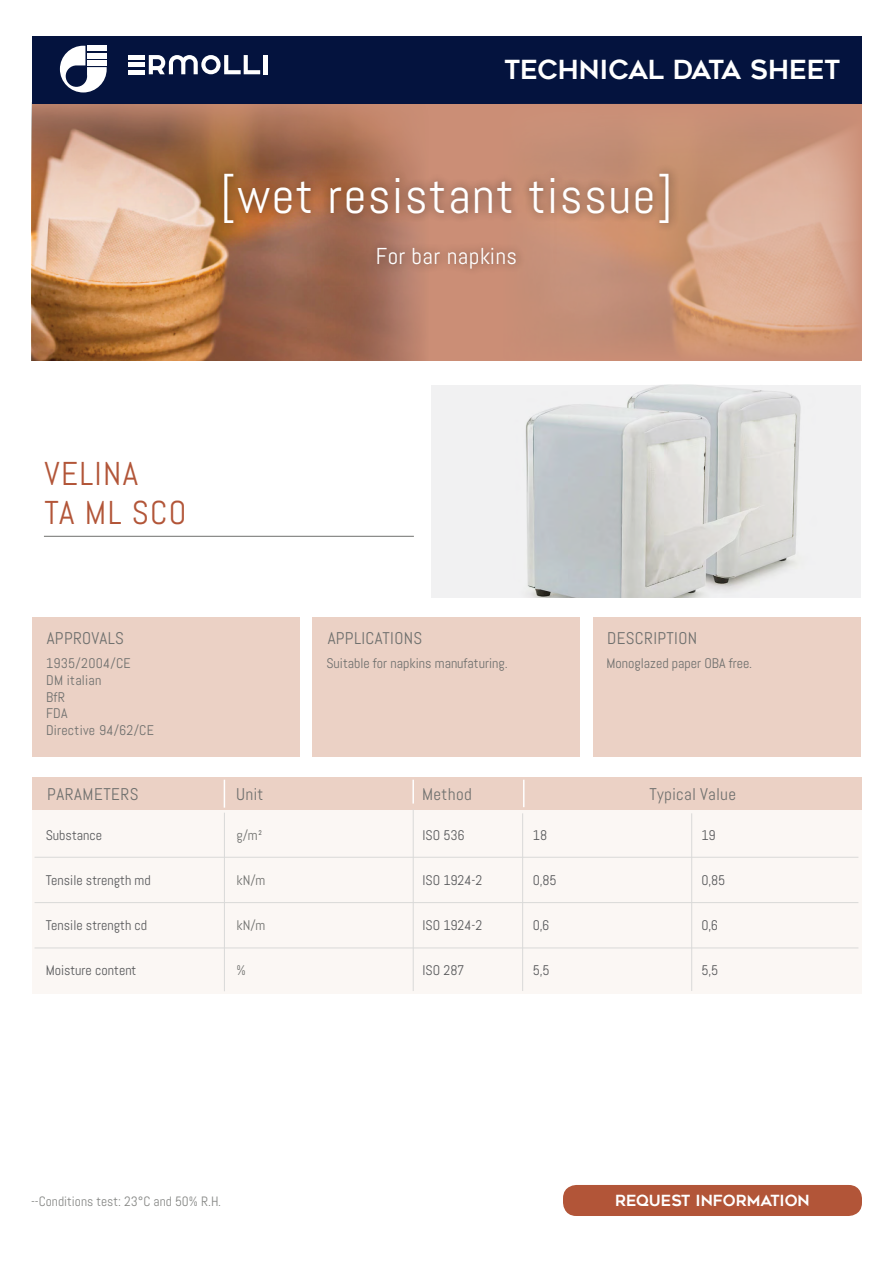
<style>
.page{position:relative;width:893px;height:1263px;background:#fff}
.page>*{position:absolute;margin:0;border:0;box-sizing:border-box;transform-origin:0 0}
.t1{font:49.95px "Abel";letter-spacing:.03em;color:#fff}
.t2{font:33px/39.6px "Abel Pro";letter-spacing:.04em;color:#b25538}
.t3{font:26.1px "Geometos";color:#fff}
.t4{font:22.95px "Abel Pro";letter-spacing:.02em;color:#fff}
.t5{font:16.95px "Abel Pro";letter-spacing:.02em;color:#6f706e}
.t6{font:15.3px "Geometos";color:#fff}
.t7{font:13.95px "Abel";color:#58595b}
.t8{font:13.95px "Abel";color:#6f706e}
.t9{font:13.95px/16.6px "Abel";letter-spacing:.02em;color:#6f706e}
.t10{font:13.5px "Abel";color:#868785}
</style>
<div class="page">
<svg style="left:32px;top:104px;width:829px;height:257px;background:#b98465"></svg>
<div style="left:32px;top:36px;width:829px;height:68px;background:#04133e"></div>
<svg style="left:60px;top:46px;width:47px;height:46px"></svg>
<svg style="left:149px;top:55px;width:111px;height:19px"></svg>
<hr style="left:264px;top:55px;width:4px;height:19px;background:#fff">
<hr style="left:128px;top:55px;width:16px;height:4px;background:#fff">
<hr style="left:128px;top:70px;width:16px;height:4px;background:#fff">
<hr style="left:128px;top:63px;width:16px;height:4px;background:#fff">
<div style="left:593px;top:618px;width:268px;height:139px;background:#ebd1c5"></div>
<div style="left:313px;top:618px;width:267px;height:139px;background:#ebd1c5"></div>
<div style="left:32px;top:618px;width:268px;height:139px;background:#ebd1c5"></div>
<hr style="left:44px;top:536px;width:370px;height:1px;background:#6f706e">
<div style="left:32px;top:777px;width:829px;height:217px;background:#fbf7f4"></div>
<div style="left:32px;top:777px;width:829px;height:33px;background:#ebd1c5"></div>
<svg style="left:224px;top:780px;width:1px;height:28px"></svg>
<hr style="left:35px;top:857px;width:823px;height:1px;background:#d9d9d8">
<hr style="left:35px;top:902px;width:823px;height:1px;background:#d9d9d8">
<hr style="left:35px;top:947px;width:823px;height:1px;background:#d9d9d8">
<svg style="left:523px;top:780px;width:1px;height:27px"></svg>
<hr style="left:412px;top:780px;width:2px;height:23px;background:#fff">
<hr style="left:224px;top:813px;width:1px;height:178px;background:#d9d9d8">
<hr style="left:522px;top:813px;width:1px;height:178px;background:#d9d9d8">
<hr style="left:413px;top:809px;width:1px;height:182px;background:#d9d9d8">
<hr style="left:691px;top:813px;width:1px;height:178px;background:#d9d9d8">
<img style="left:503px;top:103px;width:359px;height:257px">
<div style="left:367px;top:237px;width:159px;height:41px;background:#000;opacity:.5"></div>
<div style="left:214px;top:163px;width:465px;height:70px;background:#000;opacity:.5"></div>
<svg style="left:431px;top:385px;width:429px;height:212px"></svg>
<div style="left:563px;top:1185px;width:299px;height:31px;background:#b25538;border-radius:13px"></div>
<h3 class="t3" style="left:504px;top:55px;width:338px">TECHNICAL DATA SHEET</h3>
<h1 class="t1" style="left:220px;top:164px;width:453px">[wet resistant tissue]</h1>
<h3 class="t4" style="left:376px;top:241px;width:143px">For bar napkins</h3>
<h2 class="t2" style="left:45px;top:454px;width:143px">VELINA<br>TA ML SCO</h2>
<p class="t5" style="left:47px;top:627px;width:79px">APPROVALS</p>
<p class="t9" style="left:46px;top:655px;width:109px">1935/2004/CE<br>DM italian<br>BfR<br>FDA<br>Directive 94/62/CE</p>
<p class="t5" style="left:47px;top:783px;width:93px">PARAMETERS</p>
<p class="t5" style="left:236px;top:783px;width:29px">Unit</p>
<p class="t7" style="left:46px;top:826px;width:58px">Substance</p>
<p class="t7" style="left:46px;top:871px;width:107px">Tensile strength md</p>
<p class="t7" style="left:46px;top:916px;width:103px">Tensile strength cd</p>
<p class="t7" style="left:46px;top:961px;width:92px">Moisture content</p>
<p class="t8" style="left:236px;top:826px;width:27px">g/m²</p>
<p class="t8" style="left:236px;top:871px;width:30px">kN/m</p>
<p class="t8" style="left:236px;top:916px;width:30px">kN/m</p>
<p class="t8" style="left:236px;top:961px;width:11px">%</p>
<p class="t5" style="left:328px;top:627px;width:96px">APPLICATIONS</p>
<p class="t5" style="left:607px;top:627px;width:91px">DESCRIPTION</p>
<p class="t8" style="left:326px;top:655px;width:183px">Suitable for napkins manufaturing.</p>
<p class="t8" style="left:607px;top:655px;width:147px">Monoglazed paper OBA free.</p>
<p class="t5" style="left:422px;top:783px;width:51px">Method</p>
<p class="t7" style="left:422px;top:826px;width:44px">ISO 536</p>
<p class="t7" style="left:422px;top:871px;width:61px">ISO 1924-2</p>
<p class="t7" style="left:422px;top:916px;width:61px">ISO 1924-2</p>
<p class="t7" style="left:422px;top:961px;width:43px">ISO 287</p>
<p class="t7" style="left:533px;top:826px;width:16px">18</p>
<p class="t7" style="left:533px;top:871px;width:25px">0,85</p>
<p class="t7" style="left:533px;top:916px;width:18px">0,6</p>
<p class="t7" style="left:533px;top:961px;width:18px">5,5</p>
<p class="t5" style="left:649px;top:783px;width:88px">Typical Value</p>
<p class="t7" style="left:702px;top:826px;width:16px">19</p>
<p class="t7" style="left:702px;top:871px;width:25px">0,85</p>
<p class="t7" style="left:702px;top:916px;width:18px">0,6</p>
<p class="t7" style="left:702px;top:961px;width:18px">5,5</p>
<p class="t10" style="left:31px;top:1193px;width:192px">--Conditions test: 23°C and 50% R.H.</p>
<p class="t6" style="left:615px;top:1191px;width:196px">REQUEST INFORMATION</p>
</div>
